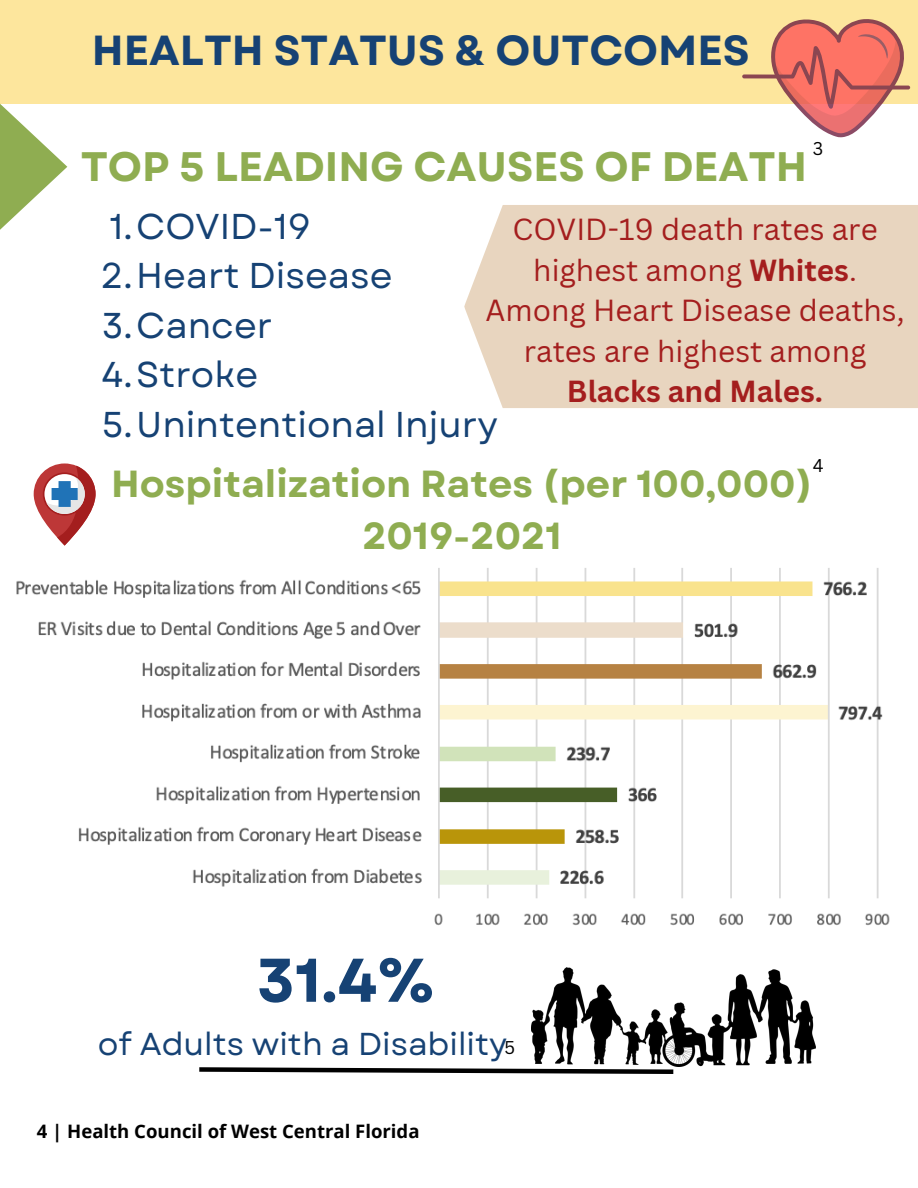
<style>
.page{position:relative;width:918px;height:1188px;background:#fff}
.page>*{position:absolute;margin:0;border:0;box-sizing:border-box;transform-origin:0 0}
.t1{font:700 61.5px "Garet";color:#164274}
.t2{font:700 42px "Garet";color:#164274}
.t3{font:700 41.1px "Garet";color:#8fad51}
.t4{font:700 37.65px "Garet";color:#8fad51}
.t5{font:35.85px/49.5px "Garet";color:#164274}
.t6{font:31.65px "Garet";color:#164274}
.t7{font:29.7px/40.5px "Canva Sans";color:#a41e1e;text-align:center}
.t8{font:700 18.6px "Open Sans";color:#000}
.t9{font:18px "Canva Sans";color:#000}
.s1{font-weight:700}
.s2{font-family:"Canva Sans";font-size:18px;color:#000}
</style>
<div class="page">
<div style="left:0;top:0;width:918px;height:104px;background:#fde69d"></div>
<svg style="left:0;top:104px;width:67px;height:126px"></svg>
<svg style="left:742px;top:19px;width:168px;height:118px"></svg>
<svg style="left:34px;top:463px;width:62px;height:83px"></svg>
<img style="left:532px;top:968px;width:283px;height:99px">
<svg style="left:199px;top:1065px;width:479px;height:9px"></svg>
<div style="left:464px;top:205px;width:454px;height:203px;background:#e8d5bf"></div>
<img style="left:16px;top:568px;width:874px;height:358px">
<p class="t2" style="left:92px;top:20px;width:659px">HEALTH STATUS &amp; OUTCOMES</p>
<p class="t3" style="left:81px;top:137px;width:728px">TOP 5 LEADING CAUSES OF DEATH</p>
<p class="t9" style="left:813px;top:135px;width:12px">3</p>
<p class="t5" style="left:100px;top:201px;width:294px">1.COVID-19<br>2.Heart Disease<br>3.Cancer<br>4.Stroke</p>
<p class="t5" style="left:102px;top:399px;width:397px">5.Unintentional Injury</p>
<p class="t7" style="left:486px;top:209px;width:420px">COVID-19 death rates are highest among <span class="s1">Whites</span>.<br>Among Heart Disease deaths, rates are highest among<br><span class="s1">Blacks and Males.</span></p>
<h1 class="t9" style="left:813px;top:453px;width:12px">4</h1>
<h1 class="t4" style="left:111px;top:457px;width:703px">Hospitalization Rates (per 100,000)</h1>
<p class="t4" style="left:362px;top:509px;width:201px">2019-2021</p>
<p class="t1" style="left:257px;top:936px;width:179px">31.4%</p>
<p class="t6" style="left:98px;top:1022px;width:419px">of Adults with a Disability<span class="s2">5</span></p>
<p class="t8" style="left:37px;top:1118px;width:384px">4 | Health Council of West Central Florida</p>
</div>
